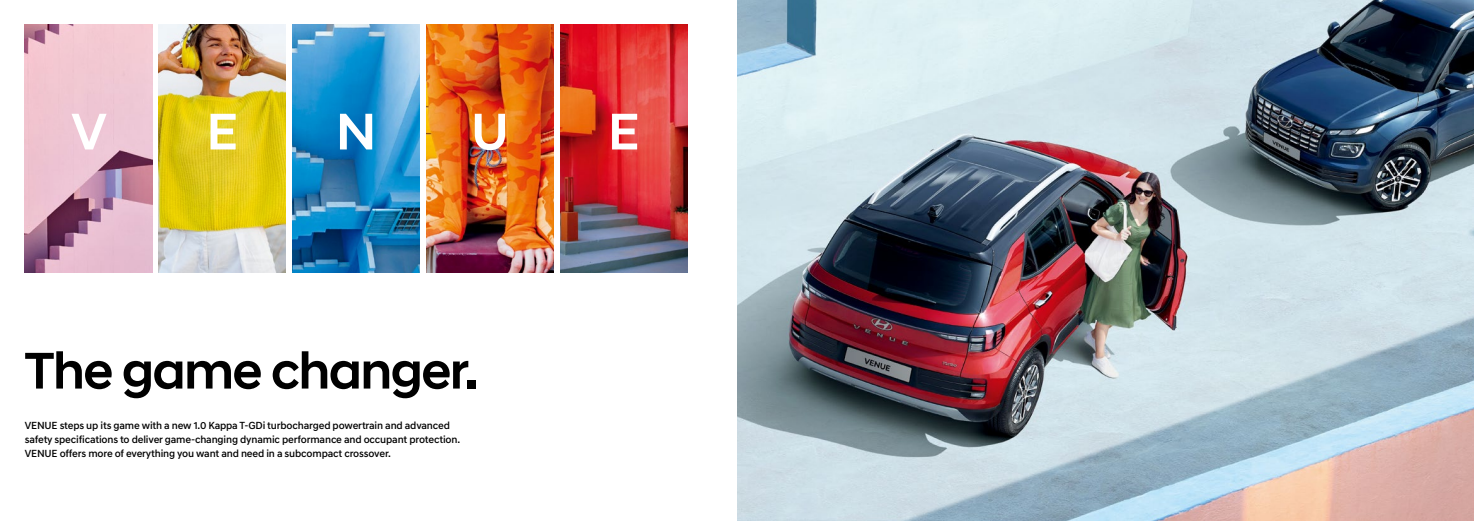
<style>
.page{position:relative;width:1474px;height:521px;background:#fff}
.page>*{position:absolute;margin:0;border:0;box-sizing:border-box;transform-origin:0 0}
.t1{font:500 52.5px "Hyundai Sans Head";letter-spacing:-.025em;color:#000}
.t2{font:500 52.5px "Hyundai Sans Head";color:#fff}
.t3{font:500 10.5px/14px "Hyundai Sans Text";letter-spacing:-.015em;color:#000}
</style>
<div class="page">
<img style="left:25px;top:25px;width:127px;height:248px">
<img style="left:159px;top:25px;width:127px;height:248px">
<img style="left:292px;top:25px;width:128px;height:248px">
<img style="left:426px;top:25px;width:127px;height:248px">
<img style="left:560px;top:25px;width:127px;height:248px">
<img style="left:737px;top:0;width:736px;height:521px">
<h1 class="t2" style="left:71px;top:100px;width:37px">V</h1>
<h1 class="t2" style="left:207px;top:100px;width:33px">E</h1>
<h1 class="t2" style="left:336px;top:100px;width:42px">N</h1>
<h1 class="t2" style="left:471px;top:100px;width:39px">U</h1>
<h1 class="t2" style="left:608px;top:100px;width:33px">E</h1>
<h1 class="t1" style="left:24px;top:339px;width:456px">The game changer.</h1>
<p class="t3" style="left:25px;top:419px;width:437px">VENUE steps up its game with a new 1.0 Kappa T-GDi turbocharged powertrain and advanced safety specifications to deliver game-changing dynamic performance and occupant protection.<br>VENUE offers more of everything you want and need in a subcompact crossover.</p>
</div>
